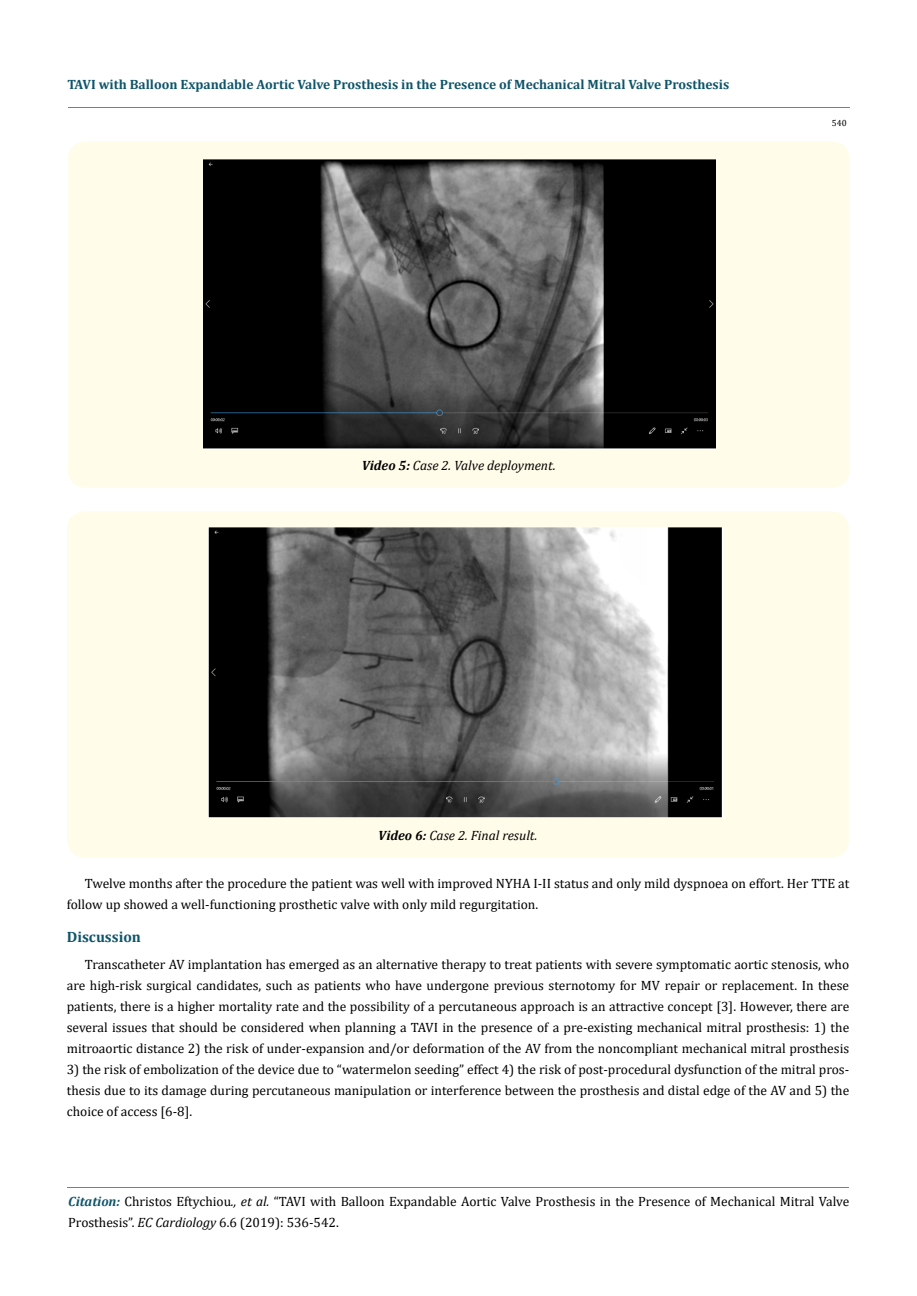
<style>
.page{position:relative;width:917px;height:1296px;background:#fff}
.page>*{position:absolute;margin:0;border:0;box-sizing:border-box;transform-origin:0 0}
.t1{font:700 15px "Cambria";color:#0e546a}
.t2{font:13.5px/21px "Cambria";color:#000}
.t3{font:700 13.5px "Cambria";color:#0e546a}
.t4{font:italic 13.5px "Cambria";color:#000}
.t5{font:9px "Cambria";color:#000}
.s1{font-weight:700}
.s2{font-weight:700;font-style:italic;color:#0e546a}
.s3{font-style:italic}
</style>
<div class="page">
<hr style="left:68px;top:108px;width:781px;height:1px;background:#e05d1a">
<hr style="left:67px;top:1187px;width:782px;height:1px;background:#e05d1a">
<div style="left:68px;top:141px;width:781px;height:347px;background:#fffde9;border-radius:18px"></div>
<div style="left:67px;top:511px;width:781px;height:347px;background:#fffde9;border-radius:18px"></div>
<img style="left:208px;top:528px;width:515px;height:289px">
<img style="left:203px;top:159px;width:512px;height:290px">
<p class="t3" style="left:68px;top:74px;width:663px">TAVI with Balloon Expandable Aortic Valve Prosthesis in the Presence of Mechanical Mitral Valve Prosthesis</p>
<p class="t5" style="left:831px;top:118px;width:16px">540</p>
<p class="t4" style="left:362px;top:456px;width:195px"><span class="s1">Video 5:</span> Case 2. Valve deployment.</p>
<p class="t4" style="left:378px;top:826px;width:161px"><span class="s1">Video 6:</span> Case 2. Final result.</p>
<p class="t2" style="left:67px;top:873px;width:784px;text-indent:18px">Twelve months after the procedure the patient was well with improved NYHA I-II status and only mild dyspnoea on effort. Her TTE at follow up showed a well-functioning prosthetic valve with only mild regurgitation.</p>
<p class="t1" style="left:67px;top:926px;width:76px">Discussion</p>
<p class="t2" style="left:67px;top:954px;width:784px;text-align:justify;text-indent:18px">Transcatheter AV implantation has emerged as an alternative therapy to treat patients with severe symptomatic aortic stenosis, who are high-risk surgical candidates, such as patients who have undergone previous sternotomy for MV repair or replacement. In these patients, there is a higher mortality rate and the possibility of a percutaneous approach is an attractive concept [3]. However, there are several issues that should be considered when planning a TAVI in the presence of a pre-existing mechanical mitral prosthesis: 1) the mitroaortic distance 2) the risk of under-expansion and/or deformation of the AV from the noncompliant mechanical mitral prosthesis</p>
<p class="t2" style="left:67px;top:1059px;width:784px;text-align:justify">3) the risk of embolization of the device due to “watermelon seeding” effect 4) the risk of post-procedural dysfunction of the mitral pros&shy;thesis due to its damage during percutaneous manipulation or interference between the prosthesis and distal edge of the AV and 5) the choice of access [6-8].</p>
<p class="t2" style="left:68px;top:1191px;width:782px"><span class="s2">Citation:</span> Christos Eftychiou<span class="s3">., et al.</span> “TAVI with Balloon Expandable Aortic Valve Prosthesis in the Presence of Mechanical Mitral Valve<br>Prosthesis”. <span class="s3">EC Cardiology</span> 6.6 (2019): 536-542.</p>
</div>
